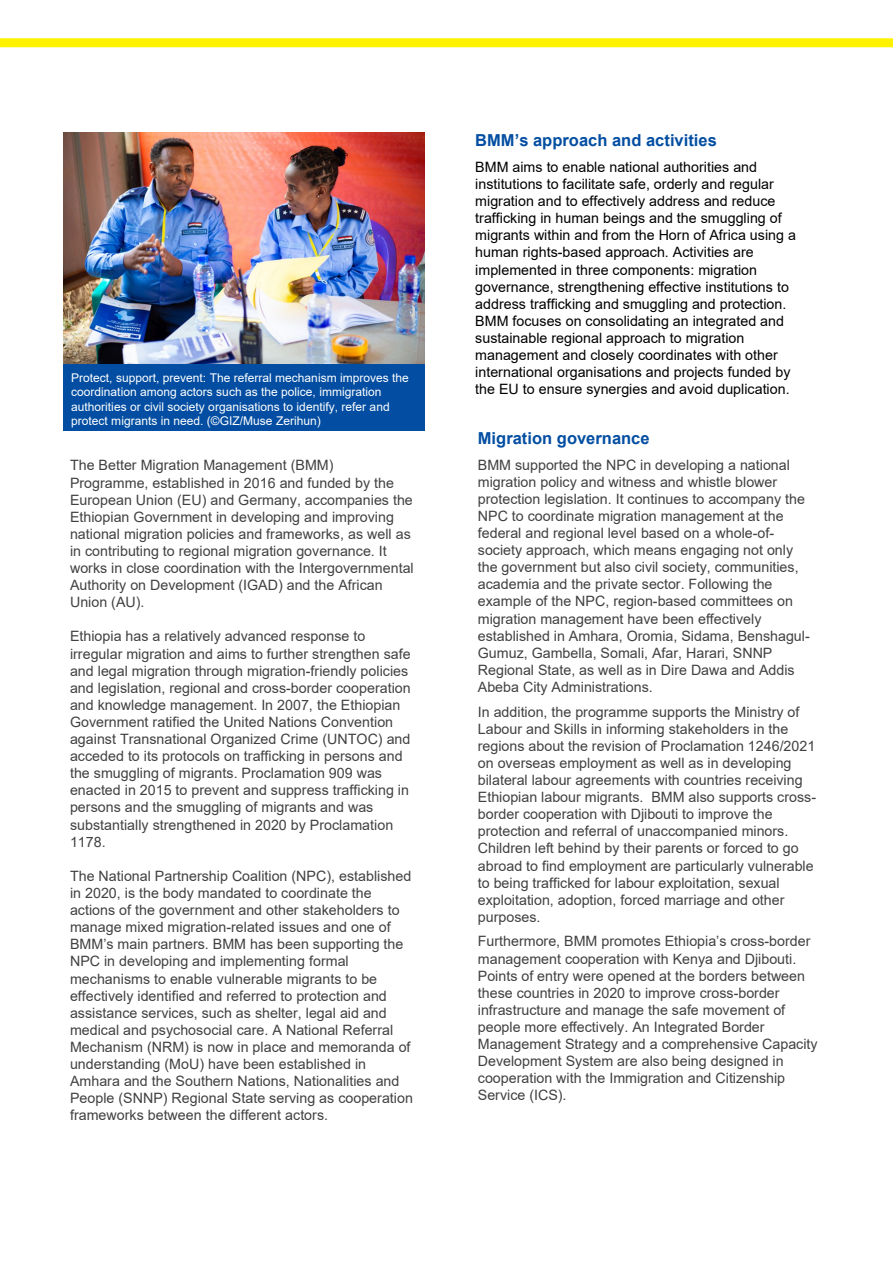
<style>
.page{position:relative;width:893px;height:1263px;background:#fff}
.page>*{position:absolute;margin:0;border:0;box-sizing:border-box;transform-origin:0 0}
.t1{font:700 16.5px "Arial";color:#034ea2}
.t2{font:14.25px/17.1px "Arial";color:#414042}
.t3{font:14.25px/17.1px "Arial";color:#000}
.t4{font:14.25px/17.1px "Arial";color:#414042}
.t5{font:12px/14.4px "Arial";color:#fff}
.s1{font-style:inherit}
</style>
<div class="page">
<div style="left:0;top:38px;width:893px;height:9px;background:#fff200"></div>
<img style="left:63px;top:133px;width:361px;height:231px">
<div style="left:63px;top:364px;width:361px;height:67px;background:#034ea2"></div>
<p class="t5" style="left:71px;top:370px;width:339px">Protect, support, prevent: <span class="s1">The r</span>efer<span class="s1">r</span>al mechanism improve<span class="s1">s</span> the coordination among actors such <span class="s1">as</span> the police, immigration <span class="s1">authorities</span> or civil society organisations to identify, refer and protect migrants in need. (©GIZ/Muse Zerihun)</p>
<p class="t2" style="left:70px;top:457px;width:345px">The Better Migration Management (BMM)<br>Programme, established in 2016 <span class="s1">and funded by the European Union</span> (EU) <span class="s1">and Germany,</span> accompanies the Ethiopian Government in developing and improving national migration policies and frameworks, as well as in contributing to regional migration governance. It works in close coordination with the Intergovernmental Authority on Development (IGAD) and the African Union (AU).</p>
<p class="t2" style="left:70px;top:628px;width:342px">Ethiopia has a relatively advanced response to irregular migration and aims to further strengthen safe and legal migration through migration-friendly policies and legislation, regional and cross-border cooperation and knowledge management. In 2007, the Ethiopian Government ratified the United Nations Convention against Transnational Organized Crime (UNTOC) and acceded to its protocols on trafficking in persons and the smuggling of migrants. Proclamation 909 was enacted in 2015 to prevent and suppress trafficking in persons and the smuggling of migrants and was substantially strengthened in 2020 by Proclamation 1178.</p>
<p class="t2" style="left:70px;top:867px;width:344px">The National Partnership Coalition (NPC)<span class="s1">, established in 2020,</span> is the body mandated to coordinate the actions of the government and other stakeholders to manage mixed migration-related issues and one of BMM’s main partners. BMM has been supporting <span class="s1">the </span>NPC in developing and implementing formal mechanisms to enable vulnerable migrants to be effectively identified and referred to protection and assistance services, such as shelter, legal aid and medical and psychosocial care. A National Referral Mechanism (NRM) is now in place and memoranda of understanding (MoU) have been established in Amhara and the Southern Nations, Nationalities and People (SNNP) <span class="s1">Regional State</span> serving as cooperation frameworks between the different actors.</p>
<p class="t1" style="left:475px;top:129px;width:243px">BMM’s approach and activities</p>
<p class="t3" style="left:475px;top:158px;width:322px">BMM aims to enable national authorities and institutions to facilitate safe, orderly and regular migration and to effectively address and reduce trafficking in human beings and the smuggling of migrants within and from the Horn of Africa using a human rights-based approach. Activities are implemented in three components: migration governance, strengthening effective institutions to address trafficking and smuggling and protection.<br>BMM focuses on consolidating an integrated and sustainable regional approach to migration management and closely coordinates with other international organisations and projects funded by the EU to ensure synergies and avoid duplication.</p>
<p class="t1" style="left:478px;top:427px;width:173px">Migration governance</p>
<p class="t2" style="left:478px;top:456px;width:333px">BMM supported the NPC in developing a national migration policy and witness and whistle blower protection legislation. It continues to accompany the NPC <span class="s1">to</span> coordinate migration management at the federal and regional level based on a whole-of&shy;society approach, which means engaging not only the government but also civil society, communities, academia and the private sector. Following the example of the NPC, region-based committees on migration management have been effectively established in Amhara, Oromia, Sidama, Benshagul-Gumuz, Gambella, Somali, Afar, Harari, SNNP Regional State, as well as in Dire Dawa and Addis Abeba City Administrations.</p>
<p class="t2" style="left:478px;top:703px;width:340px">In addition, the programme supports the Ministry of Labour and Skills in informing stakeholders in the regions about the revision of Proclamation 1246/2021 on overseas employment as well as in developing bilateral labour agreements with countries receiving Ethiopian labour migrants. BMM also supports cross&shy;border cooperation with Djibouti to improve the protection and referral of unaccompanied minors.<br>Children left behind by their parents or forced to go abroad to find employment are particularly vulnerable to being trafficked for labour exploitation, sexual exploitation, adoption, forced marriage and other purposes.</p>
<p class="t4" style="left:478px;top:933px;width:341px">Furthermore, BMM promotes Ethiopia’s cross-border management cooperation with Kenya and Djibouti.<br>Points of entry were opened at the borders between these countries in 2020 to improve cross-border infrastructure and manage the safe movement of people <span class="s1">more effectively</span>. An Integrated Border Management Strategy and a comprehensive Capacity Development System are also being designed in cooperation with <span class="s1">the</span> Immigration and Citizenship Service (ICS).</p>
</div>
